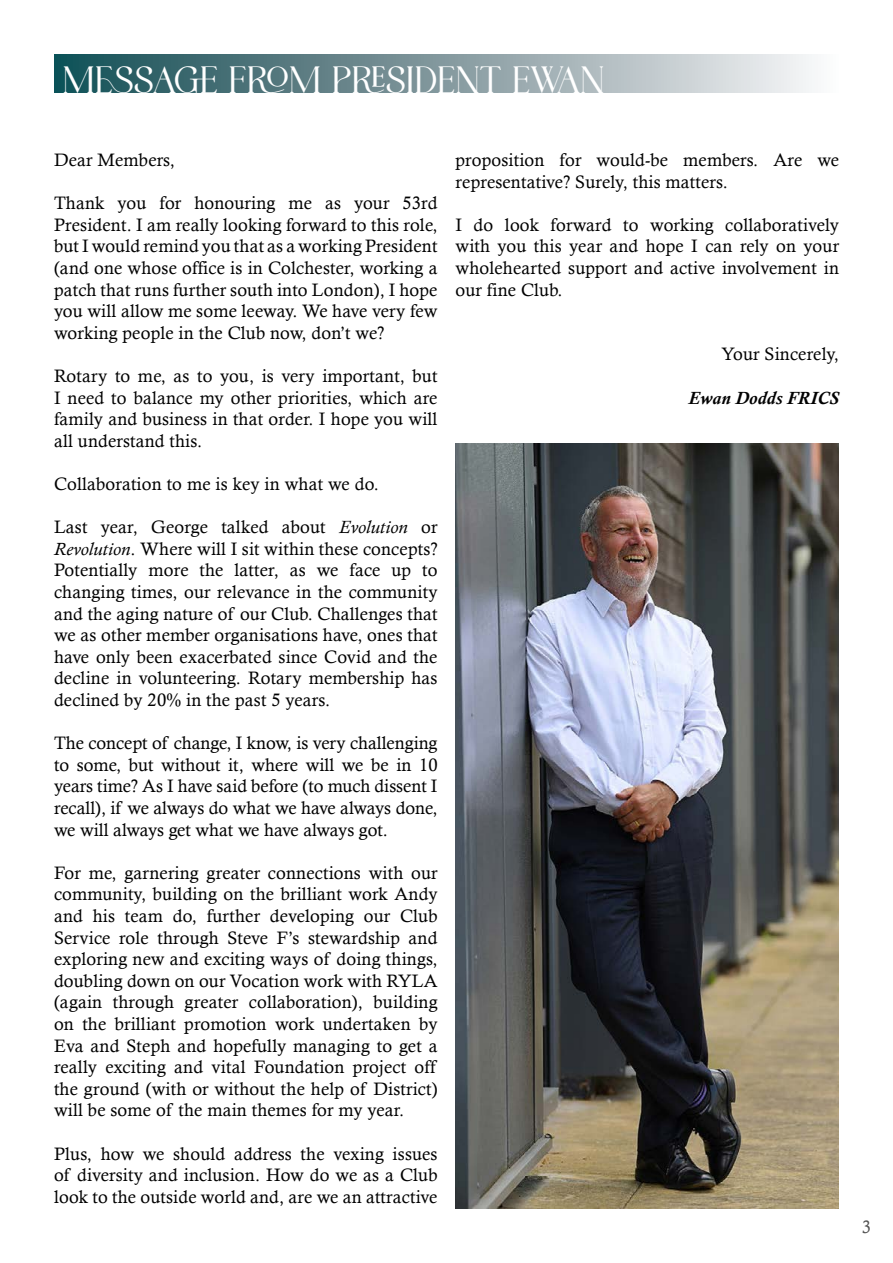
<style>
.page{position:relative;width:893px;height:1263px;background:#fff}
.page>*{position:absolute;margin:0;border:0;box-sizing:border-box;transform-origin:0 0}
.t1{font:27px "agright";color:#fff}
.t2{font:18px/21.6px "Calisto";letter-spacing:.01em;color:#000;text-align:justify}
.t3{font:italic 700 18px "Calisto";letter-spacing:.01em;color:#000}
.t4{font:18px "Calisto";color:#545454}
.s1{font-style:italic}
</style>
<div class="page">
<div style="left:54px;top:54px;width:785px;height:38px;background:linear-gradient(to right,#104950,#fbf4f6)"></div>
<img style="left:455px;top:444px;width:384px;height:765px">
<h1 class="t1" style="left:63px;top:68px;width:544px">MESSAGE FROM PRESIDENT EWAN</h1>
<p class="t2" style="left:54px;top:149px;width:122px">Dear Members,</p>
<p class="t2" style="left:54px;top:192px;width:385px">Thank you for honouring me as your 53rd President. I am really looking forward to this role, but I would remind you that as a working President (and one whose office is in Colchester, working a patch that runs further south into London), I hope you will allow me some leeway. We have very few working people in the Club now, don’t we?</p>
<p class="t2" style="left:54px;top:365px;width:385px">Rotary to me, as to you, is very important, but I need to balance my other priorities, which are family and business in that order. I hope you will all understand this.</p>
<p class="t2" style="left:54px;top:473px;width:326px">Collaboration to me is key in what we do.</p>
<p class="t2" style="left:54px;top:516px;width:385px">Last year, George talked about <span class="s1">Evolution</span> or <span class="s1">Revolution</span>. Where will I sit within these concepts?<br>Potentially more the latter, as we face up to changing times, our relevance in the community and the aging nature of our Club. Challenges that we as other member organisations have, ones that have only been exacerbated since Covid and the decline in volunteering. Rotary membership has declined by 20% in the past 5 years.</p>
<p class="t2" style="left:54px;top:732px;width:385px">The concept of change, I know, is very challenging to some, but without it, where will we be in 10 years time? As I have said before (to much dissent I recall), if we always do what we have always done, we will always get what we have always got.</p>
<p class="t2" style="left:54px;top:862px;width:385px">For me, garnering greater connections with our community, building on the brilliant work Andy and his team do, further developing our Club Service role through Steve F’s stewardship and exploring new and exciting ways of doing things, doubling down on our Vocation work with RYLA (again through greater collaboration), building on the brilliant promotion work undertaken by Eva and Steph and hopefully managing to get a really exciting and vital Foundation project off the ground (with or without the help of District) will be some of the main themes for my year.</p>
<p class="t2" style="left:54px;top:1142px;width:385px">Plus, how we should address the vexing issues of diversity and inclusion. How do we as a Club look to the outside world and, are we an attractive</p>
<p class="t2" style="left:455px;top:149px;width:385px">proposition for would-be members. Are we representative? Surely, this matters.</p>
<p class="t2" style="left:455px;top:214px;width:385px">I do look forward to working collaboratively with you this year and hope I can rely on your wholehearted support and active involvement in our fine Club.</p>
<p class="t2" style="left:721px;top:343px;width:119px">Your Sincerely,</p>
<p class="t3" style="left:689px;top:387px;width:152px">Ewan Dodds FRICS</p>
<p class="t4" style="left:862px;top:1216px;width:11px">3</p>
</div>
